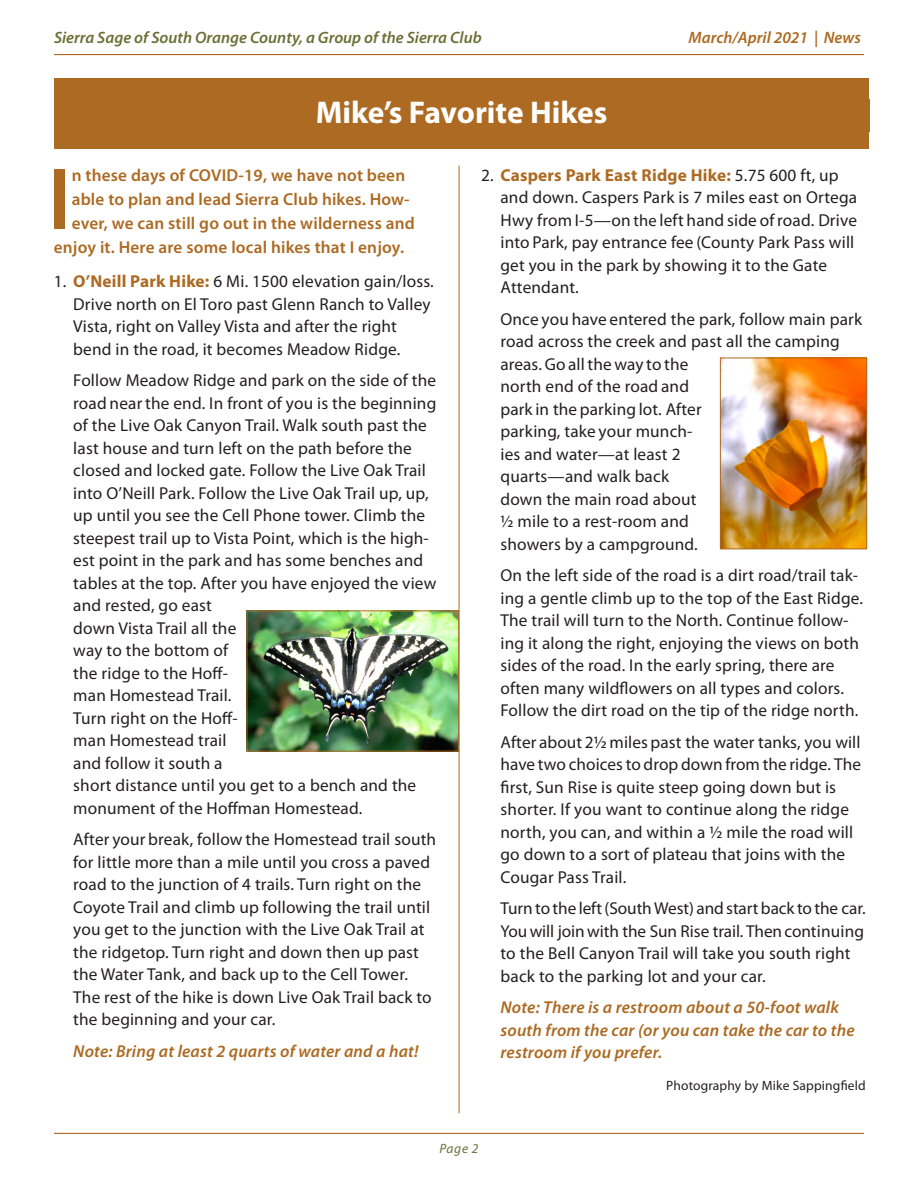
<style>
.page{position:relative;width:918px;height:1188px;background:#fff}
.page>*{position:absolute;margin:0;border:0;box-sizing:border-box;transform-origin:0 0}
.s2{font:600 88.5px "Myriad Pro";color:#ac6a22}
.t1{font:700 31.5px "Myriad Pro";color:#fff}
.s2-2{font:17.25px/22.5px "Myriad Pro";letter-spacing:.01em;color:#231f20}
.s2-3{font:600 17.25px "Myriad Pro";letter-spacing:.01em;color:#ac6a22}
.s2-4{font:italic 600 17.25px/22.5px "Myriad Pro";letter-spacing:.01em;color:#ac6a22}
.t2{font:italic 600 16.5px "Myriad Pro";color:#6c6f36}
.t3{font:italic 600 16.5px "Myriad Pro";color:#ac6a22}
.s2-5{font:13.5px "Myriad Pro";letter-spacing:.01em;color:#231f20}
.t4{font:italic 13.5px "Myriad Pro";color:#6c6f36}
.s1{font-weight:700;color:#ac6a22}
.s2{font-size:16.5px}
</style>
<div class="page">
<hr style="left:54px;top:1133px;width:810px;height:1px;background:#ac6a22">
<hr style="left:54px;top:54px;width:810px;height:1px;background:#ac6a22">
<div style="left:54px;top:78px;width:814px;height:71px;background:#ac6a22"></div>
<div style="left:54px;top:100px;width:815px;height:32px;background:#ac6a22"></div>
<hr style="left:459px;top:166px;width:1px;height:947px;background:#ac6a22">
<img style="left:722px;top:360px;width:143px;height:187px">
<div style="left:720px;top:358px;width:147px;height:191px;border:1px solid #ac6a22"></div>
<img style="left:249px;top:612px;width:208px;height:138px">
<div style="left:247px;top:610px;width:212px;height:142px;border:1px solid #ac6a22"></div>
<p class="t2" style="left:54px;top:27px;width:429px">Sierra Sage of South Orange County, a Group of the Sierra Club</p>
<p class="t3" style="left:688px;top:27px;width:174px">March/April 2021 | News</p>
<p class="t1" style="left:316px;top:92px;width:293px">Mike’s Favorite Hikes</p>
<p class="s2" style="left:48px;top:143px;width:25px">I</p>
<p class="s2-3" style="left:72px;top:164px;width:335px">n these days of COVID-19, we have not been</p>
<p class="s2-3" style="left:72px;top:188px;width:339px">able to plan and lead Sierra Club hikes. How-</p>
<p class="s2-3" style="left:72px;top:212px;width:345px">ever, we can still go out in the wilderness and</p>
<p class="s2-3" style="left:54px;top:236px;width:352px">enjoy it. Here are some local hikes that I enjoy.</p>
<p class="s2-2" style="left:73px;top:270px;width:362px;text-indent:-20px">1. <span class="s1">O’Neill Park Hike:</span> 6 Mi. 1500 elevation gain/loss.<br>Drive north on El Toro past Glenn Ranch to Valley Vista, right on Valley Vista and after the right bend in the road, it becomes Meadow Ridge.</p>
<p class="s2-2" style="left:73px;top:369px;width:365px">Follow Meadow Ridge and park on the side of the road nearthe end. In front of you is the beginning of the Live Oak Canyon Trail. Walk south past the last house and turn left on the path before the closed and locked gate. Follow the Live Oak Trail into O’Neill Park. Follow the Live Oak Trail up, up, up until you see the Cell Phone tower. Climb the steepest trail up to Vista Point, which is the high&shy;est point in the park and has some benches and tables at the top. After you have enjoyed the view and rested, go east<br>down Vista Trail all the<br>way to the bottom of<br>the ridge to the Hoff-<br>man Homestead Trail.<br>Turn right on the Hoff-<br>man Homestead trail<br>and follow it south a<br>short distance until you get to a bench and the monument of the Hoffman Homestead.</p>
<p class="s2-2" style="left:73px;top:828px;width:364px">After your break, follow the Homestead trail south for little more than a mile until you cross a paved road to the junction of 4 trails. Turn right on the Coyote Trail and climb up following the trail until you get to the junction with the Live Oak Trail at the ridgetop. Turn right and down then up past the Water Tank, and back up to the Cell Tower.<br>The rest of the hike is down Live Oak Trail back to the beginning and your car.</p>
<p class="s2-4" style="left:73px;top:1039px;width:347px">Note: Bring at least 2 quarts of water and a hat!</p>
<p class="s2-2" style="left:500px;top:163px;width:358px;text-indent:-19px">2. <span class="s1">Caspers Park East Ridge Hike:</span> 5.75 600 ft, up and down. Caspers Park is 7 miles east on Ortega Hwy from I-5—on <span class="s2">the</span> left hand side of road. Drive into Park, pay entrance fee (County Park Pass will get you in the park by showing it to the Gate Attendant.</p>
<p class="s2-2" style="left:500px;top:307px;width:363px">Once you have entered the park, follow main park road across the creek and past all the camping areas.Go allthe way to the<br>north end of the road and<br>park in the parking lot. After<br>parking, take your munch-<br>ies and water—at least 2<br>quarts—and walk back<br>down the main road about<br>½ mile to a rest-room and<br>showers by a campground.</p>
<p class="s2-2" style="left:500px;top:564px;width:364px">On the left side of the road is a dirt road/trail tak&shy;ing a gentle climb up to the top of the East Ridge.<br>The trail will turn to the North. Continue follow&shy;ing it along the right, enjoying the views on both sides of the road. In the early spring, there are often many wildflowers on all types and colors.<br>Follow the dirt road on the tip of the ridge north.</p>
<p class="s2-2" style="left:500px;top:730px;width:362px">After about 2½ miles past the water tanks, you will have two choicesto drop down from the ridge. The first, Sun Rise is quite steep going down but is shorter. If you want to continue along the ridge north, you can, and within a ½ mile the road will go down to a sort of plateau that joins with the Cougar Pass Trail.</p>
<p class="s2-2" style="left:500px;top:897px;width:367px">Turn to the left(SouthWest) andstartback to the car.<br>Youwill joinwith the Sun Rise trail. Thencontinuing to the Bell Canyon Trail will take you south right back to the parking lot and your car.</p>
<p class="s2-4" style="left:500px;top:996px;width:356px">Note: There is a restroom about a 50-foot walk south from the car (or you can take the car to the restroom if you prefer.</p>
<p class="s2-5" style="left:666px;top:1077px;width:201px">Photography by Mike Sappingfield</p>
<p class="t4" style="left:439px;top:1140px;width:41px">Page 2</p>
</div>
